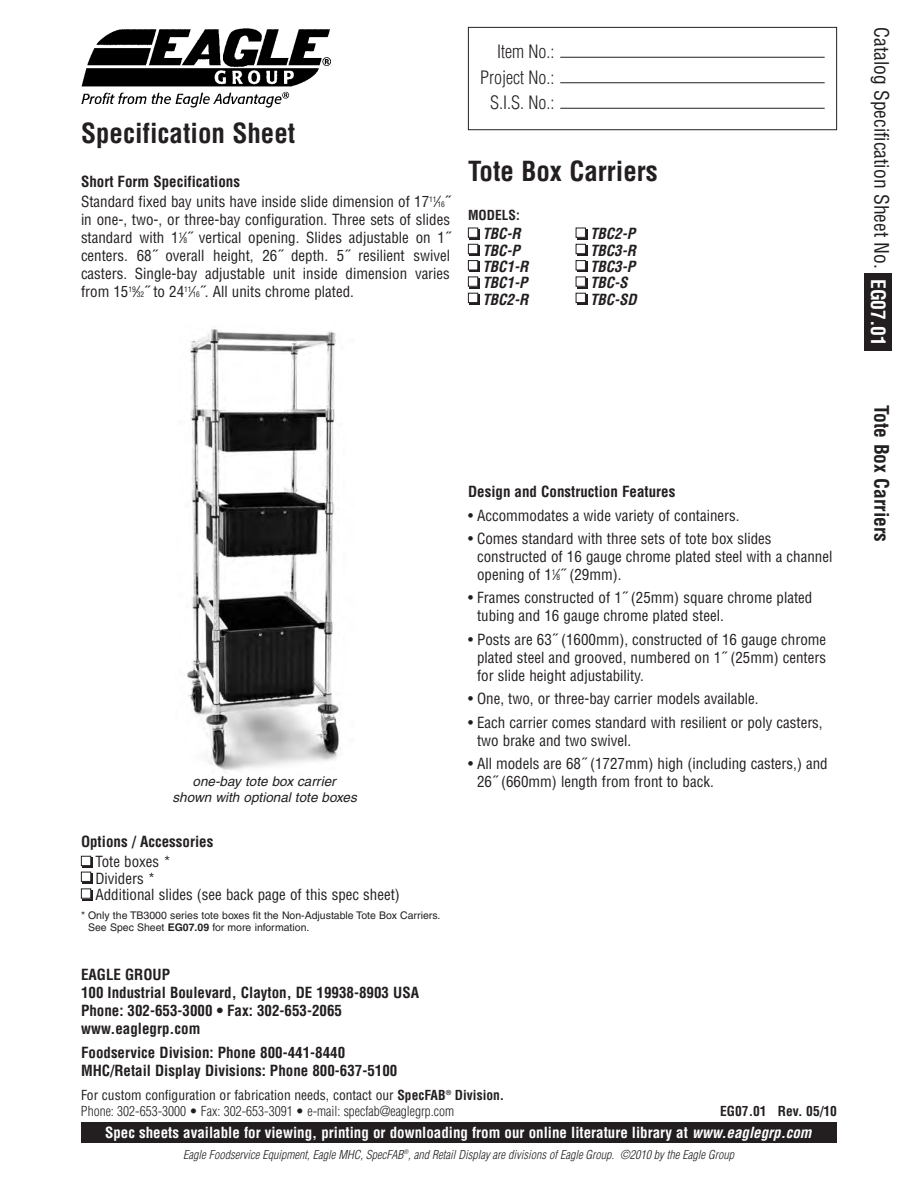
<style>
.page{position:relative;width:918px;height:1188px;background:#fff}
.page>*{position:absolute;margin:0;border:0;box-sizing:border-box;transform-origin:0 0}
.t1{font:700 condensed 27px "Helvetica";color:#231f20}
.t2{font:condensed 19.5px "Helvetica";color:#231f20}
.t3{font:700 condensed 19.5px "Helvetica";color:#231f20}
.t4{font:300 condensed 18px/25.5px "Helvetica";color:#231f20;text-align:right}
.t5{font:condensed 15px/18px "Helvetica";color:#231f20}
.t6{font:700 condensed 15px/18px "Helvetica";color:#231f20}
.t7{font:700 condensed 15px "Helvetica";color:#fff}
.t8{font:italic 700 condensed 15px/16.4px "Helvetica";color:#231f20}
.t9{font:300 condensed 13.5px/16.2px "Helvetica";color:#231f20}
.t10{font:italic 13.5px/16.2px "Helvetica";color:#231f20;text-align:center}
.t11{font:700 condensed 13.5px "Helvetica";color:#231f20}
.t12{font:italic 300 condensed 12px "Helvetica";color:#231f20}
.t13{font:10.5px/12.6px "Helvetica";color:#231f20}
.s1{font-weight:700}
.s2{font-size:7.5px}
.s3{font-weight:400}
.s4{font-style:italic}
.s5{font-weight:700;color:#fff}
</style>
<div class="page">
<div style="left:864px;top:274px;width:28px;height:77px;background:#231f20"></div>
<div style="left:468px;top:27px;width:369px;height:103px;border:1px solid #231f20"></div>
<hr style="left:560px;top:82px;width:265px;height:1px;background:#231f20">
<hr style="left:560px;top:57px;width:265px;height:1px;background:#231f20">
<hr style="left:560px;top:108px;width:265px;height:1px;background:#231f20">
<img style="left:81px;top:28px;width:250px;height:79px">
<div style="left:81px;top:1122px;width:756px;height:21px;background:#231f20"></div>
<div style="left:470px;top:229px;width:10px;height:10px;background:#231f20"></div>
<div style="left:468px;top:228px;width:10px;height:9px;background:#fff"></div>
<div style="left:468px;top:228px;width:10px;height:10px;border:1px solid #231f20"></div>
<div style="left:470px;top:245px;width:10px;height:11px;background:#231f20"></div>
<div style="left:468px;top:244px;width:10px;height:10px;background:#fff"></div>
<div style="left:468px;top:244px;width:10px;height:10px;border:1px solid #231f20"></div>
<div style="left:82px;top:857px;width:11px;height:10px;background:#231f20"></div>
<div style="left:81px;top:856px;width:10px;height:10px;background:#fff"></div>
<div style="left:81px;top:856px;width:10px;height:10px;border:1px solid #231f20"></div>
<img style="left:187px;top:329px;width:153px;height:443px">
<div style="left:82px;top:873px;width:11px;height:10px;background:#231f20"></div>
<div style="left:81px;top:872px;width:10px;height:9px;background:#fff"></div>
<div style="left:81px;top:872px;width:10px;height:10px;border:1px solid #231f20"></div>
<div style="left:82px;top:890px;width:11px;height:10px;background:#231f20"></div>
<div style="left:81px;top:889px;width:10px;height:9px;background:#fff"></div>
<div style="left:81px;top:888px;width:10px;height:11px;border:1px solid #231f20"></div>
<div style="left:577px;top:229px;width:10px;height:10px;background:#231f20"></div>
<div style="left:576px;top:228px;width:9px;height:9px;background:#fff"></div>
<div style="left:576px;top:228px;width:10px;height:10px;border:1px solid #231f20"></div>
<div style="left:577px;top:245px;width:10px;height:11px;background:#231f20"></div>
<div style="left:576px;top:244px;width:9px;height:10px;background:#fff"></div>
<div style="left:576px;top:244px;width:10px;height:10px;border:1px solid #231f20"></div>
<div style="left:470px;top:262px;width:10px;height:10px;background:#231f20"></div>
<div style="left:468px;top:261px;width:10px;height:9px;background:#fff"></div>
<div style="left:468px;top:260px;width:10px;height:10px;border:1px solid #231f20"></div>
<div style="left:470px;top:278px;width:10px;height:10px;background:#231f20"></div>
<div style="left:468px;top:277px;width:10px;height:9px;background:#fff"></div>
<div style="left:468px;top:277px;width:10px;height:10px;border:1px solid #231f20"></div>
<div style="left:577px;top:262px;width:10px;height:10px;background:#231f20"></div>
<div style="left:576px;top:261px;width:9px;height:9px;background:#fff"></div>
<div style="left:576px;top:260px;width:10px;height:10px;border:1px solid #231f20"></div>
<div style="left:577px;top:278px;width:10px;height:10px;background:#231f20"></div>
<div style="left:576px;top:277px;width:9px;height:9px;background:#fff"></div>
<div style="left:576px;top:277px;width:10px;height:10px;border:1px solid #231f20"></div>
<div style="left:470px;top:294px;width:10px;height:10px;background:#231f20"></div>
<div style="left:468px;top:293px;width:10px;height:10px;background:#fff"></div>
<div style="left:468px;top:293px;width:10px;height:10px;border:1px solid #231f20"></div>
<div style="left:577px;top:294px;width:10px;height:10px;background:#231f20"></div>
<div style="left:576px;top:293px;width:9px;height:10px;background:#fff"></div>
<div style="left:576px;top:293px;width:10px;height:10px;border:1px solid #231f20"></div>
<h1 class="t1" style="left:81px;top:118px;width:216px">Specification Sheet</h1>
<p class="t5" style="left:81px;top:172px;width:370px;line-height:20.1px"><span class="s1">Short Form Specifications<br></span>Standard fixed bay units have inside slide dimension of 17<sup>11</sup>⁄<span class="s2">16</span>˝</p>
<p class="t5" style="left:81px;top:211px;width:371px;text-align:justify">in one-, two-, or three-bay configuration. Three sets of slides standard with 1<sup>1</sup>⁄<span class="s2">8</span>˝ vertical opening. Slides adjustable on 1˝ centers. 68˝ overall height, 26˝ depth. 5˝ resilient swivel casters. Single-bay adjustable unit inside dimension varies from 15<sup>19</sup>⁄<span class="s2">32</span>˝ to 24<sup>11</sup>⁄<span class="s2">16</span>˝. All units chrome plated.</p>
<p class="t4" style="left:480px;top:39px;width:76px">Item No.:<br>Project No.:<br>S.I.S. No.:</p>
<h1 class="t1" style="left:468px;top:156px;width:191px">Tote Box Carriers</h1>
<p class="t11" style="left:468px;top:208px;width:53px">MODELS:</p>
<p class="t8" style="left:482px;top:226px;width:47px">TBC-R<br>TBC-P<br>TBC1-R<br>TBC1-P<br>TBC2-R</p>
<p class="t8" style="left:590px;top:226px;width:48px">TBC2-P<br>TBC3-R<br>TBC3-P<br>TBC-S<br>TBC-SD</p>
<p class="t10" style="left:173px;top:774px;width:186px">one-bay tote box carrier shown with optional tote boxes</p>
<p class="t6" style="left:81px;top:833px;width:134px">Options / Accessories</p>
<p class="t5" style="left:95px;top:854px;width:306px;line-height:16.4px">Tote boxes *<br>Dividers *<br>Additional slides (see back page of this spec sheet)</p>
<p class="t13" style="left:88px;top:910px;width:354px;text-indent:-7px">* Only the TB3000 series tote boxes fit the Non-Adjustable Tote Box Carriers.<br>See Spec Sheet <span class="s1">EG07.09</span> for more information.</p>
<p class="t6" style="left:81px;top:965px;width:340px">EAGLE GROUP<br>100 Industrial Boulevard, Clayton, DE 19938-8903 USA<br>Phone: 302-653-3000 • Fax: 302-653-2065 www.eaglegrp.com</p>
<p class="t6" style="left:81px;top:1044px;width:318px">Foodservice Division: Phone 800-441-8440<br>MHC/Retail Display Divisions: Phone 800-637-5100</p>
<p class="t6" style="left:468px;top:483px;width:209px">Design and Construction Features</p>
<p class="t5" style="left:468px;top:506px;width:273px">• Accommodates a wide variety of containers.</p>
<p class="t5" style="left:477px;top:530px;width:357px;text-indent:-9px">• Comes standard with three sets of tote box slides constructed of 16 gauge chrome plated steel with a channel opening of 1<sup>1</sup>⁄<span class="s2">8</span>˝ (29mm).</p>
<p class="t5" style="left:477px;top:589px;width:337px;text-indent:-9px">• Frames constructed of 1˝ (25mm) square chrome plated tubing and 16 gauge chrome plated steel.</p>
<p class="t5" style="left:477px;top:631px;width:351px;text-align:justify;text-indent:-9px">• Posts are 63˝ (1600mm), constructed of 16 gauge chrome plated steel and grooved, numbered on 1˝ (25mm) centers for slide height adjustability.</p>
<p class="t5" style="left:468px;top:690px;width:292px">• One, two, or three-bay carrier models available.</p>
<p class="t5" style="left:477px;top:713px;width:347px;text-indent:-9px">• Each carrier comes standard with resilient or poly casters, two brake and two swivel.</p>
<p class="t5" style="left:477px;top:755px;width:352px;text-indent:-9px">• All models are 68˝ (1727mm) high (including casters,) and<br>26˝ (660mm) length from front to back.</p>
<p class="t9" style="left:81px;top:1087px;width:425px"><span class="s3">For custom configuration or fabrication needs, contact our</span> <span class="s1">SpecFAB</span><sup>®</sup> <span class="s1">Division.<br></span>Phone: 302-653-3000 • Fax: 302-653-3091 • e-mail: specfab@eaglegrp.com</p>
<p class="t11" style="left:720px;top:1103px;width:118px">EG07.01 Rev. 05/10</p>
<p class="t7" style="left:105px;top:1124px;width:708px">Spec sheets available for viewing, printing or downloading from our online literature library at <span class="s4">www.eaglegrp.com</span></p>
<p class="t12" style="left:183px;top:1148px;width:552px">Eagle Foodservice Equipment, Eagle MHC, SpecFAB<sup>®</sup>, and Retail Display are divisions of Eagle Group. ©2010 by the Eagle Group</p>
<h2 class="t2" style="left:893px;top:27px;width:320px;rotate:90deg">Catalog Specification Sheet No. <span class="s5">EG07.01</span></h2>
<h2 class="t3" style="left:893px;top:405px;width:139px;rotate:90deg">Tote Box Carriers</h2>
</div>
